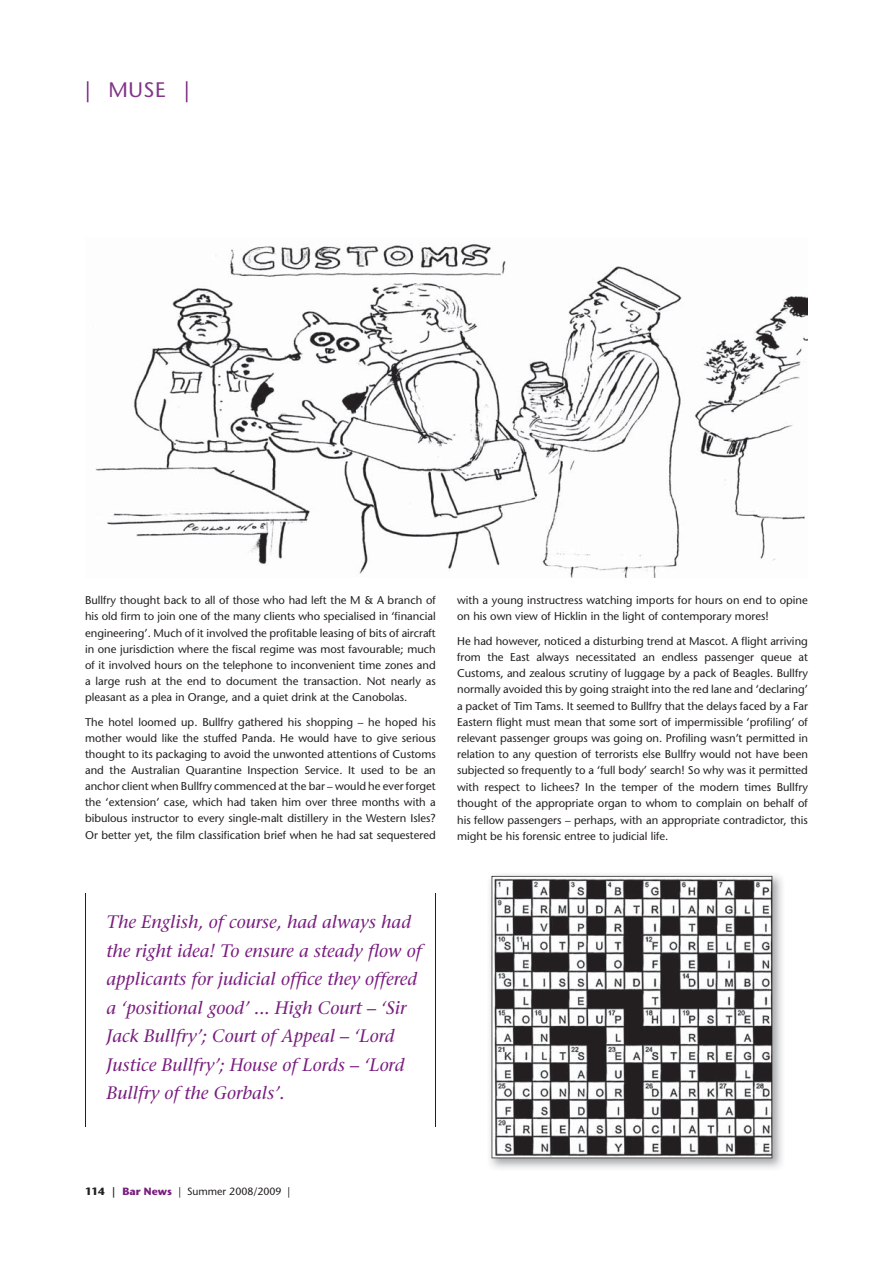
<style>
.page{position:relative;width:893px;height:1263px;background:#fff}
.page>*{position:absolute;margin:0;border:0;box-sizing:border-box;transform-origin:0 0}
.t1{font:21px "Stone Sans";color:#813587}
.t2{font:italic 18px/28.5px "Stone Serif";color:#781d7e}
.t3{font:11.25px/16px "Stone Sans";color:#231f20;text-align:justify}
.t4{font:10.5px "Stone Sans";color:#231f20}
.s1{color:#781d7e}
.s2{font-weight:700}
.s3{font-weight:700;color:#781d7e}
</style>
<div class="page">
<hr style="left:85px;top:893px;width:1px;height:234px;background:#231f20">
<hr style="left:435px;top:893px;width:1px;height:234px;background:#231f20">
<img style="left:95px;top:244px;width:713px;height:333px">
<img style="left:489px;top:874px;width:294px;height:295px">
<svg style="left:492px;top:876px;width:280px;height:282px"></svg>
<h1 class="t1" style="left:85px;top:82px;width:106px"><span class="s1">|</span> MUSE <span class="s1">|</span></h1>
<p class="t3" style="left:85px;top:593px;width:352px">Bullfry thought back to all of those who had left the M &amp; A branch of his old firm to join one of the many clients who specialised in ‘financial engineering’. Much of it involved the profitable leasing of bits of aircraft in one jurisdiction where the fiscal regime was most favourable; much of it involved hours on the telephone to inconvenient time zones and a large rush at the end to document the transaction. Not nearly as pleasant as a plea in Orange, and a quiet drink at the Canobolas.</p>
<p class="t3" style="left:85px;top:715px;width:352px">The hotel loomed up. Bullfry gathered his shopping – he hoped his mother would like the stuffed Panda. He would have to give serious thought to its packaging to avoid the unwonted attentions of Customs and the Australian Quarantine Inspection Service. It used to be an anchor client when Bullfry commenced at the bar – would he ever forget the ‘extension’ case, which had taken him over three months with a bibulous instructor to every single-malt distillery in the Western Isles?<br>Or better yet, the film classification brief when he had sat sequestered</p>
<p class="t3" style="left:457px;top:593px;width:352px">with a young instructress watching imports for hours on end to opine on his own view of Hicklin in the light of contemporary mores!</p>
<p class="t3" style="left:457px;top:634px;width:352px">He had however, noticed a disturbing trend at Mascot. A flight arriving from the East always necessitated an endless passenger queue at Customs, and zealous scrutiny of luggage by a pack of Beagles. Bullfry normally avoided this by going straight into the red lane and ‘declaring’ a packet of Tim Tams. It seemed to Bullfry that the delays faced by a Far Eastern flight must mean that some sort of impermissible ‘profiling’ of relevant passenger groups was going on. Profiling wasn’t permitted in relation to any question of terrorists else Bullfry would not have been subjected so frequently to a ‘full body’ search! So why was it permitted with respect to lichees? In the temper of the modern times Bullfry thought of the appropriate organ to whom to complain on behalf of his fellow passengers – perhaps, with an appropriate contradictor, this might be his forensic entree to judicial life.</p>
<p class="t2" style="left:106px;top:910px;width:317px">The English, of course, had always had the right idea! To ensure a steady flow of applicants for judicial office they offered a ‘positional good’ ... High Court – ‘Sir Jack Bullfry’; Court of Appeal – ‘Lord Justice Bullfry’; House of Lords – ‘Lord Bullfry of the Gorbals’.</p>
<p class="t4" style="left:85px;top:1188px;width:207px"><span class="s2">114 |</span> <span class="s3">Bar News</span> | Summer 2008/2009 |</p>
</div>
